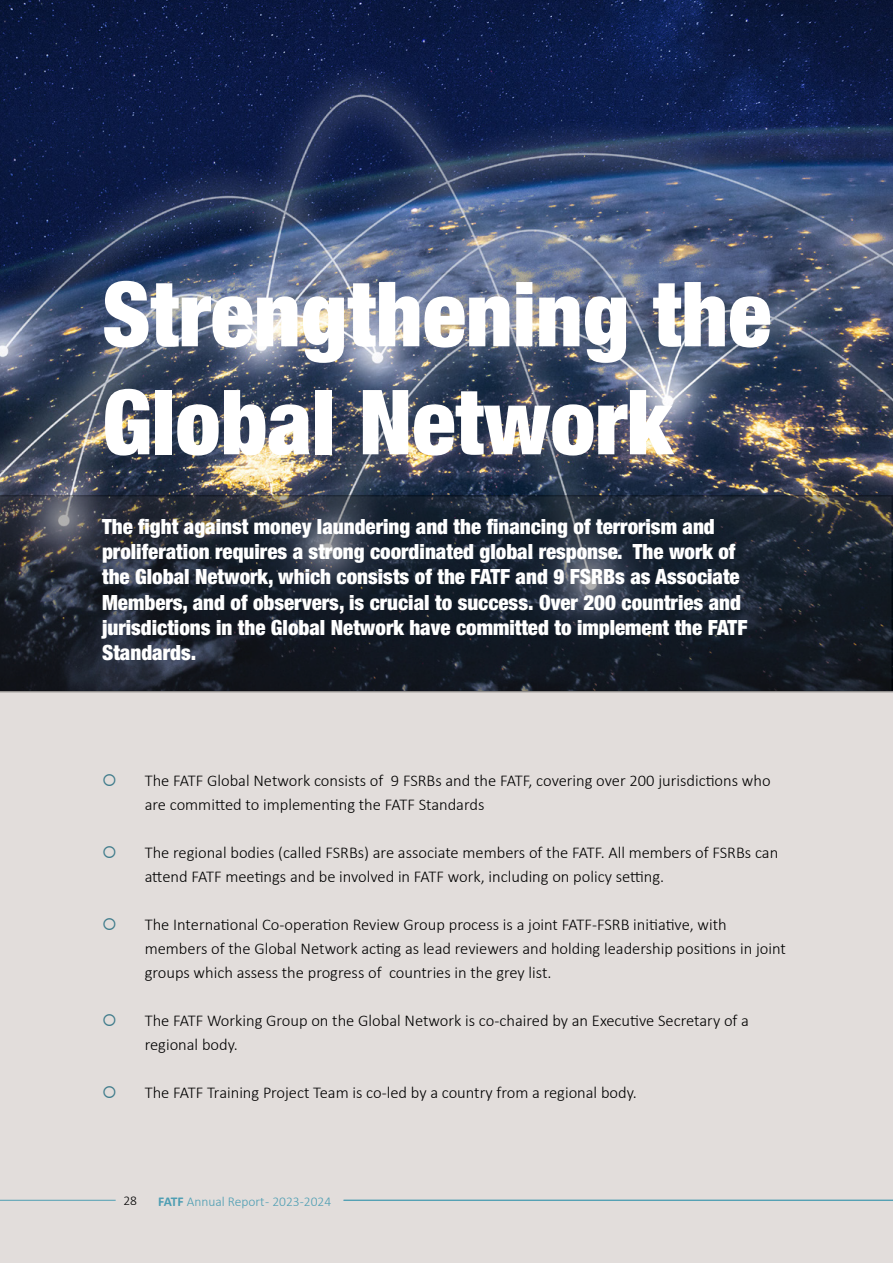
<style>
.page{position:relative;width:893px;height:1263px;background:#fff}
.page>*{position:absolute;margin:0;border:0;box-sizing:border-box;transform-origin:0 0}
.t1{font:900 condensed 90px/108px "Helvetica Neue LT Pro";color:#fff}
.t2{font:900 condensed 21px/25.2px "Helvetica Neue LT Pro";color:#fff}
.t3{font:300 16.5px/24px "Calibri";color:#000}
.t4{font:300 13.5px "Calibri";color:#4e9eb3}
.t5{font:300 13.5px "Calibri";color:#000}
.s1{font-weight:700}
</style>
<div class="page">
<div style="left:0;top:474px;width:893px;height:789px;background:#e2dddb"></div>
<img style="left:0;top:0;width:893px;height:495px">
<svg style="left:0;top:495px;width:893px;height:197px;background:#1e2631"></svg>
<hr style="left:0;top:1200px;width:116px;height:1px;background:#4e9eb3">
<hr style="left:344px;top:1200px;width:549px;height:1px;background:#4e9eb3">
<h1 class="t1" style="left:102px;top:259px;width:671px">Strengthening the<br>Global Network</h1>
<p class="t2" style="left:102px;top:514px;width:647px">The fight against money laundering and the financing of terrorism and proliferation requires a strong coordinated global response. The work of the Global Network, which consists of the FATF and 9 FSRBs as Associate Members, and of observers, is crucial to success. Over 200 countries and jurisdictions in the Global Network have committed to implement the FATF Standards.</p>
<p class="t3" style="left:145px;top:768px;width:627px">The FATF Global Network consists of 9 FSRBs and the FATF, covering over 200 jurisdictions who are committed to implementing the FATF Standards</p>
<p class="t3" style="left:145px;top:840px;width:635px">The regional bodies (called FSRBs) are associate members of the FATF. All members of FSRBs can attend FATF meetings and be involved in FATF work, including on policy setting.</p>
<p class="t3" style="left:145px;top:912px;width:643px">The International Co-operation Review Group process is a joint FATF-FSRB initiative, with members of the Global Network acting as lead reviewers and holding leadership positions in joint groups which assess the progress of countries in the grey list.</p>
<p class="t3" style="left:145px;top:1008px;width:606px">The FATF Working Group on the Global Network is co-chaired by an Executive Secretary of a regional body.</p>
<p class="t3" style="left:145px;top:1080px;width:494px">The FATF Training Project Team is co-led by a country from a regional body.</p>
<p class="t5" style="left:123px;top:1192px;width:15px">28</p>
<p class="t4" style="left:158px;top:1193px;width:174px"><span class="s1">FATF</span> Annual Report - 2023-2024</p>
</div>
